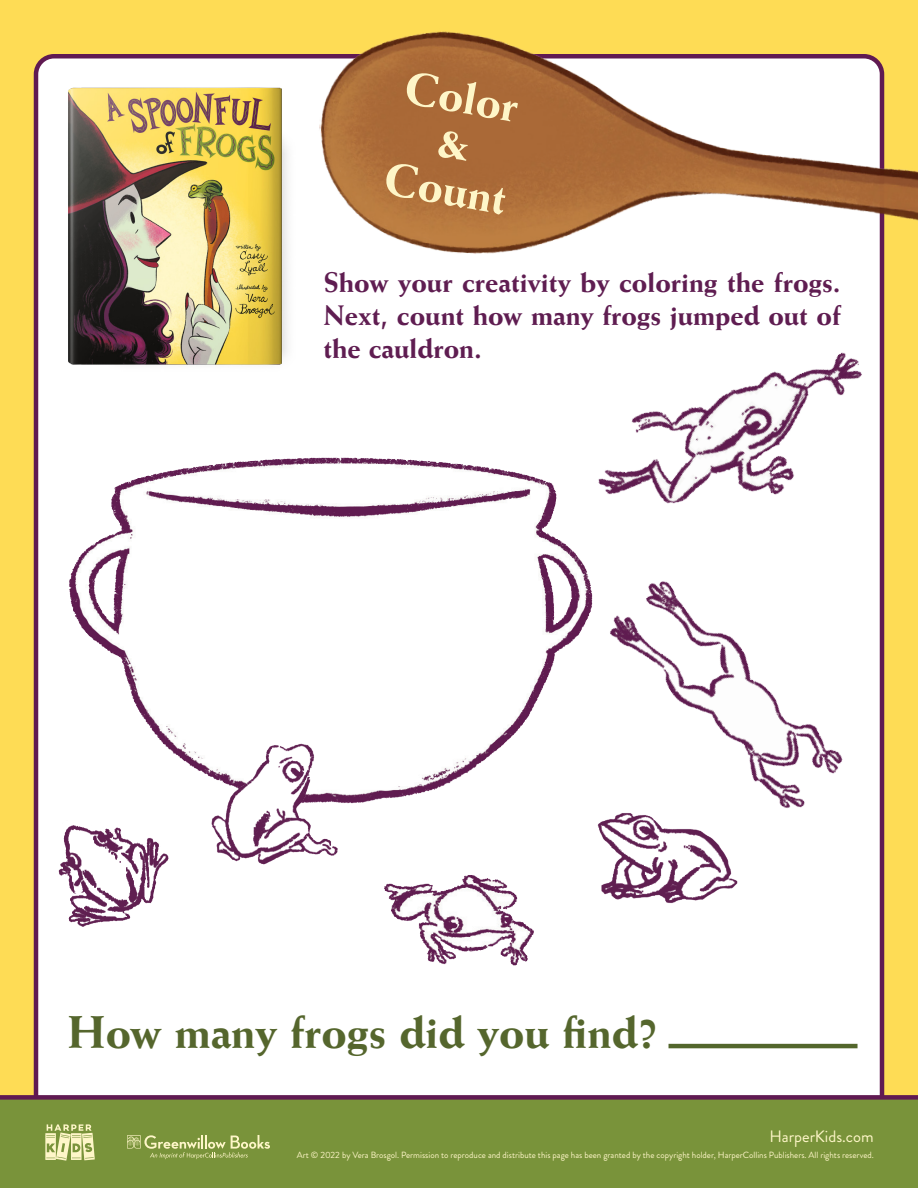
<style>
.page{position:relative;width:918px;height:1188px;background:#fedc55}
.page>*{position:absolute;margin:0;border:0;box-sizing:border-box;transform-origin:0 0}
.t1{font:800 46.5px "Weiss BT";color:#55662d}
.t2{font:800 46.5px "Weiss BT";color:#fef6c8}
.t3{font:800 28.5px/33px "Weiss BT";color:#5f1d51;text-align:justify}
.t4{font:16.5px "Brandon Grotesque";color:#fef6c8}
.t5{font:9px "Brandon Grotesque";color:#fef6c8}
</style>
<div class="page">
<div style="left:36px;top:56px;width:846px;height:1063px;background:#fff;border-radius:18px"></div>
<div style="left:0;top:1095px;width:918px;height:93px;background:#79933a"></div>
<img style="left:33px;top:68px;width:255px;height:311px">
<img style="left:310px;top:31px;width:608px;height:223px">
<svg style="left:45px;top:1124px;width:50px;height:37px;background:#c3ca89"></svg>
<svg style="left:127px;top:1135px;width:143px;height:24px;background:#95a858"></svg>
<hr style="left:669px;top:1044px;width:189px;height:4px;background:#53662c">
<img style="left:69px;top:457px;width:507px;height:342px">
<img style="left:160px;top:688px;width:220px;height:177px">
<img style="left:58px;top:807px;width:121px;height:120px">
<img style="left:601px;top:875px;width:137px;height:29px">
<img style="left:576px;top:594px;width:309px;height:281px">
<img style="left:571px;top:244px;width:330px;height:350px">
<img style="left:371px;top:844px;width:163px;height:122px">
<svg style="left:437px;top:130px;width:34px;height:32px"></svg>
<p class="t2" style="left:410px;top:58px;width:116px;rotate:10deg">Color</p>
<p class="t2" style="left:390px;top:149px;width:125px;rotate:10deg">Count</p>
<p class="t3" style="left:323px;top:265px;width:519px">Show your creativity by coloring the frogs.<br>Next, count how many frogs jumped out of the cauldron.</p>
<p class="t1" style="left:68px;top:1003px;width:593px">How many frogs did you find?</p>
<h3 class="t4" style="left:770px;top:1125px;width:106px">HarperKids.com</h3>
<p class="t5" style="left:297px;top:1148px;width:578px">Art © 2022 by Vera Brosgol. Permission to reproduce and distribute this page has been granted by the copyright holder, HarperCollins Publishers. All rights reserved.</p>
</div>
